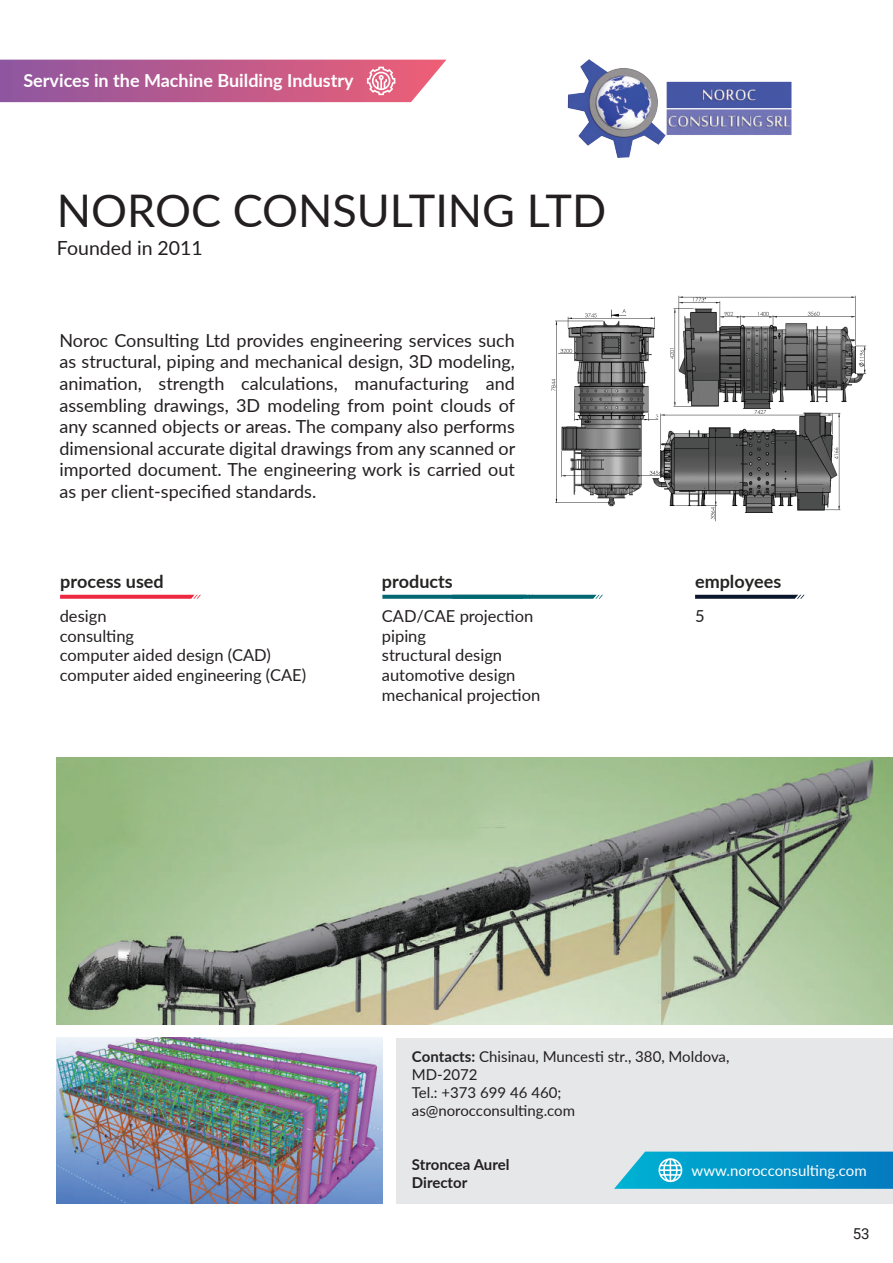
<style>
.page{position:relative;width:893px;height:1263px;background:#fff}
.page>*{position:absolute;margin:0;border:0;box-sizing:border-box;transform-origin:0 0}
.t1{font:45px "Lato";color:#231f20}
.t2{font:19.5px "Lato";color:#231f20}
.t3{font:18px/21.6px "Lato";color:#231f20;text-align:justify}
.t4{font:700 18px "Lato";color:#fff}
.t5{font:700 18px "Lato";color:#252423}
.t6{font:16.5px/19.8px "Lato";color:#231f20}
.t7{font:15px/18px "Lato";color:#231f20}
.t8{font:15px "Lato";color:#fff}
.t9{font:700 15px/18px "Lato";color:#231f20}
.t10{font:15px "Roboto";color:#231f20}
.s1{font-weight:700;color:#252423}
</style>
<div class="page">
<img style="left:57px;top:1038px;width:325px;height:165px">
<div style="left:397px;top:1038px;width:496px;height:165px;background:#e6e7e9"></div>
<svg style="left:60px;top:595px;width:141px;height:4px"></svg>
<svg style="left:382px;top:595px;width:221px;height:4px"></svg>
<svg style="left:695px;top:595px;width:109px;height:4px"></svg>
<svg style="left:0;top:60px;width:446px;height:42px;background:#bf6392"></svg>
<svg style="left:614px;top:1151px;width:279px;height:38px;background:#199dcc"></svg>
<img style="left:567px;top:60px;width:224px;height:98px">
<img style="left:57px;top:757px;width:836px;height:267px">
<img style="left:551px;top:295px;width:316px;height:227px">
<p class="t4" style="left:23px;top:67px;width:332px">Services in the Machine Building Industry</p>
<h1 class="t1" style="left:57px;top:178px;width:551px">NOROC CONSULTING LTD</h1>
<p class="t2" style="left:57px;top:234px;width:147px">Founded in 2011</p>
<p class="t3" style="left:59px;top:329px;width:457px">Noroc Consulting Ltd provides engineering services such as structural, piping and mechanical design, 3D modeling, animation, strength calculations, manufacturing and assembling drawings, 3D modeling from point clouds of any scanned objects or areas. The company also performs dimensional accurate digital drawings from any scanned or imported document. The engineering work is carried out as per client-specified standards.</p>
<p class="t5" style="left:60px;top:569px;width:105px">process used</p>
<p class="t5" style="left:382px;top:568px;width:72px">products</p>
<p class="t6" style="left:60px;top:605px;width:248px">design<br>consulting<br>computer aided design (CAD) computer aided engineering (CAE)</p>
<p class="t6" style="left:382px;top:605px;width:160px">CAD/CAE projection piping<br>structural design automotive design mechanical projection</p>
<p class="t5" style="left:695px;top:568px;width:88px">employees</p>
<p class="t6" style="left:695px;top:605px;width:11px">5</p>
<p class="t7" style="left:412px;top:1047px;width:319px"><span class="s1">Contacts:</span> Chisinau, Muncesti str., 380, Moldova,<br>MD-2072<br>Tel.: +373 699 46 460;<br>as@norocconsulting.com</p>
<p class="t9" style="left:412px;top:1155px;width:99px">Stroncea Aurel<br>Director</p>
<p class="t8" style="left:691px;top:1160px;width:177px">www.norocconsulting.com</p>
<p class="t10" style="left:853px;top:1223px;width:18px">53</p>
</div>
